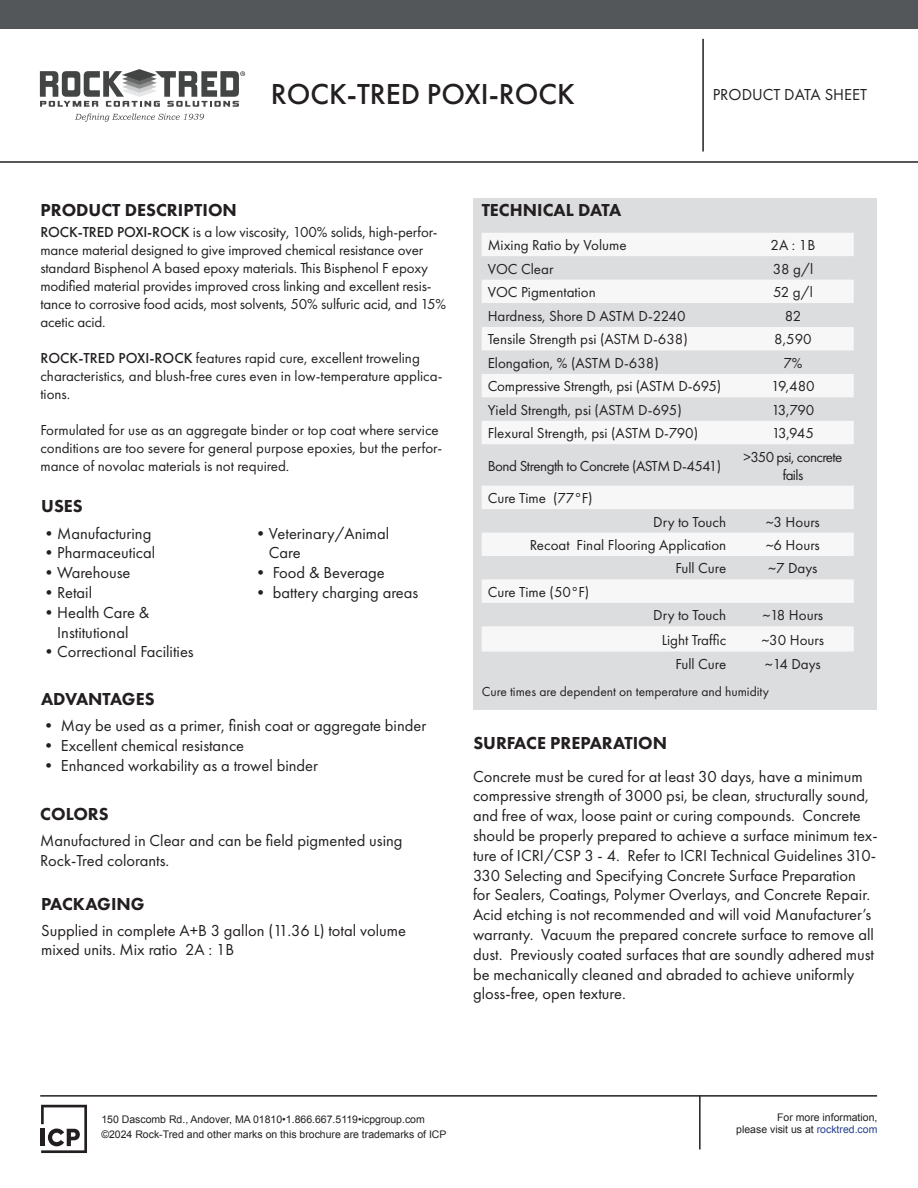
<style>
.page{position:relative;width:918px;height:1188px;background:#fff}
.page>*{position:absolute;margin:0;border:0;box-sizing:border-box;transform-origin:0 0}
.t1{font:500 30px "Futura PT";color:#231f20}
.t2{font:800 18px "Futura PT";color:#231f20}
.t3{font:16.5px/19.8px "Futura PT";color:#231f20}
.t4{font:15px/18px "Futura PT";color:#231f20}
.t5{font:15px "Futura PT";letter-spacing:-.03em;color:#231f20}
.t6{font:15px/18px "Futura PT";letter-spacing:-.04em;color:#231f20;text-align:center}
.t7{font:13.5px "Futura PT";color:#231f20}
.t8{font:10.5px/12.6px "Arial";color:#231f20;text-align:right}
.s1{font-weight:500}
.s2{color:#253f8e}
</style>
<div class="page">
<div style="left:473px;top:198px;width:403px;height:512px;background:#dcdddf"></div>
<div style="left:0;top:0;width:918px;height:28px;background:#545759"></div>
<hr style="left:0;top:161px;width:918px;height:2px;background:#231f20">
<hr style="left:702px;top:39px;width:2px;height:113px;background:#231f20">
<svg style="left:482px;top:233px;width:372px;height:419px"></svg>
<svg style="left:75px;top:114px;width:129px;height:8px"></svg>
<svg style="left:40px;top:69px;width:205px;height:38px"></svg>
<hr style="left:40px;top:1095px;width:837px;height:2px;background:#231f20">
<hr style="left:699px;top:1095px;width:2px;height:54px;background:#231f20">
<svg style="left:41px;top:1105px;width:46px;height:48px"></svg>
<p class="t1" style="left:271px;top:76px;width:305px">ROCK-TRED POXI-ROCK</p>
<p class="t3" style="left:713px;top:85px;width:156px">PRODUCT DATA SHEET</p>
<p class="t2" style="left:40px;top:199px;width:198px">PRODUCT DESCRIPTION</p>
<p class="t4" style="left:40px;top:223px;width:407px"><span class="s1">ROCK-TRED POXI-ROCK</span> is a low viscosity, 100% solids, high-perfor&shy;mance material designed to give improved chemical resistance over standard Bisphenol A based epoxy materials. This Bisphenol F epoxy modified material provides improved cross linking and excellent resis&shy;tance to corrosive food acids, most solvents, 50% sulfuric acid, and 15% acetic acid.</p>
<p class="t4" style="left:40px;top:349px;width:404px"><span class="s1">ROCK-TRED POXI-ROCK</span> features rapid cure, excellent troweling characteristics, and blush-free cures even in low-temperature applica&shy;tions.</p>
<p class="t4" style="left:40px;top:421px;width:404px">Formulated for use as an aggregate binder or top coat where service conditions are too severe for general purpose epoxies, but the perfor&shy;mance of novolac materials is not required.</p>
<p class="t2" style="left:41px;top:495px;width:43px">USES</p>
<p class="t3" style="left:41px;top:523px;width:112px">•Manufacturing</p>
<p class="t3" style="left:41px;top:543px;width:116px">•Pharmaceutical</p>
<p class="t3" style="left:41px;top:563px;width:91px">•Warehouse</p>
<p class="t3" style="left:41px;top:583px;width:53px">•Retail</p>
<p class="t3" style="left:41px;top:602px;width:110px;text-align:center">•Health Care &amp;<br>Institutional</p>
<p class="t3" style="left:41px;top:642px;width:155px">•Correctional Facilities</p>
<p class="t2" style="left:41px;top:688px;width:115px">ADVANTAGES</p>
<p class="t3" style="left:269px;top:523px;width:122px;text-indent:-16px">•Veterinary/Animal<br>Care</p>
<p class="t3" style="left:252px;top:563px;width:134px">• Food &amp; Beverage</p>
<p class="t3" style="left:252px;top:583px;width:167px">• battery charging areas</p>
<p class="t3" style="left:40px;top:716px;width:387px">• May be used as a primer, finish coat or aggregate binder</p>
<p class="t3" style="left:40px;top:736px;width:205px">• Excellent chemical resistance</p>
<p class="t3" style="left:40px;top:755px;width:279px">• Enhanced workability as a trowel binder</p>
<p class="t2" style="left:40px;top:803px;width:70px">COLORS</p>
<p class="t3" style="left:40px;top:831px;width:364px">Manufactured in Clear and can be field pigmented using<br>Rock-Tred colorants.</p>
<p class="t2" style="left:41px;top:893px;width:105px">PACKAGING</p>
<p class="t3" style="left:41px;top:920px;width:366px">Supplied in complete A+B 3 gallon (11.36 L) total volume mixed units. Mix ratio 2A : 1B</p>
<p class="t2" style="left:482px;top:199px;width:141px">TECHNICAL DATA</p>
<p class="t4" style="left:488px;top:236px;width:141px">Mixing Ratio by Volume</p>
<p class="t4" style="left:771px;top:236px;width:46px">2A : 1B</p>
<p class="t4" style="left:488px;top:260px;width:67px">VOC Clear</p>
<p class="t4" style="left:773px;top:260px;width:42px">38 g/l</p>
<p class="t4" style="left:488px;top:283px;width:110px">VOC Pigmentation</p>
<p class="t4" style="left:773px;top:283px;width:41px">52 g/l</p>
<p class="t4" style="left:488px;top:307px;width:199px">Hardness, Shore D ASTM D-2240</p>
<p class="t4" style="left:785px;top:307px;width:18px">82</p>
<p class="t4" style="left:488px;top:330px;width:202px">Tensile Strength psi (ASTM D-638)</p>
<p class="t4" style="left:774px;top:330px;width:39px">8,590</p>
<p class="t4" style="left:488px;top:354px;width:173px">Elongation, % (ASTM D-638)</p>
<p class="t4" style="left:783px;top:354px;width:21px">7%</p>
<p class="t4" style="left:488px;top:377px;width:235px">Compressive Strength, psi (ASTM D-695)</p>
<p class="t4" style="left:771px;top:377px;width:45px">19,480</p>
<p class="t4" style="left:488px;top:401px;width:196px">Yield Strength, psi (ASTM D-695)</p>
<p class="t4" style="left:772px;top:401px;width:44px">13,790</p>
<p class="t4" style="left:488px;top:424px;width:212px">Flexural Strength, psi (ASTM D-790)</p>
<p class="t4" style="left:772px;top:424px;width:44px">13,945</p>
<p class="t5" style="left:488px;top:457px;width:235px">Bond Strength to Concrete (ASTM D-4541)</p>
<p class="t6" style="left:744px;top:448px;width:100px">&gt;350 psi, concrete fails</p>
<p class="t4" style="left:488px;top:489px;width:107px">Cure Time (77°F)</p>
<p class="t4" style="left:653px;top:512px;width:74px">Dry to Touch</p>
<p class="t4" style="left:766px;top:512px;width:55px">~3 Hours</p>
<p class="t4" style="left:530px;top:536px;width:198px">Recoat Final Flooring Application</p>
<p class="t4" style="left:766px;top:536px;width:55px">~6 Hours</p>
<p class="t4" style="left:675px;top:559px;width:52px">Full Cure</p>
<p class="t4" style="left:769px;top:559px;width:50px">~7 Days</p>
<p class="t4" style="left:488px;top:583px;width:103px">Cure Time (50°F)</p>
<p class="t4" style="left:653px;top:606px;width:74px">Dry to Touch</p>
<p class="t4" style="left:763px;top:606px;width:62px">~18 Hours</p>
<p class="t4" style="left:662px;top:631px;width:66px">Light Traffic</p>
<p class="t4" style="left:762px;top:631px;width:64px">~30 Hours</p>
<p class="t4" style="left:675px;top:655px;width:52px">Full Cure</p>
<p class="t4" style="left:765px;top:655px;width:57px">~14 Days</p>
<p class="t7" style="left:482px;top:683px;width:289px">Cure times are dependent on temperature and humidity</p>
<p class="t2" style="left:473px;top:732px;width:195px">SURFACE PREPARATION</p>
<p class="t3" style="left:473px;top:766px;width:406px">Concrete must be cured for at least 30 days, have a minimum compressive strength of 3000 psi, be clean, structurally sound, and free of wax, loose paint or curing compounds. Concrete should be properly prepared to achieve a surface minimum tex&shy;ture of ICRI/CSP 3 - 4. Refer to ICRI Technical Guidelines 310- 330 Selecting and Specifying Concrete Surface Preparation<br>for Sealers, Coatings, Polymer Overlays, and Concrete Repair.<br>Acid etching is not recommended and will void Manufacturer’s warranty. Vacuum the prepared concrete surface to remove all dust. Previously coated surfaces that are soundly adhered must be mechanically cleaned and abraded to achieve uniformly gloss-free, open texture.</p>
<p class="t8" style="left:101px;top:1113px;width:325px">150 Dascomb Rd., Andover, MA 01810•1.866.667.5119•icpgroup.com</p>
<p class="t8" style="left:101px;top:1128px;width:347px">©2024 Rock-Tred and other marks on this brochure are trademarks of ICP</p>
<p class="t8" style="left:736px;top:1111px;width:143px">For more information,<br>please visit us at <span class="s2">rocktred.com</span></p>
</div>
